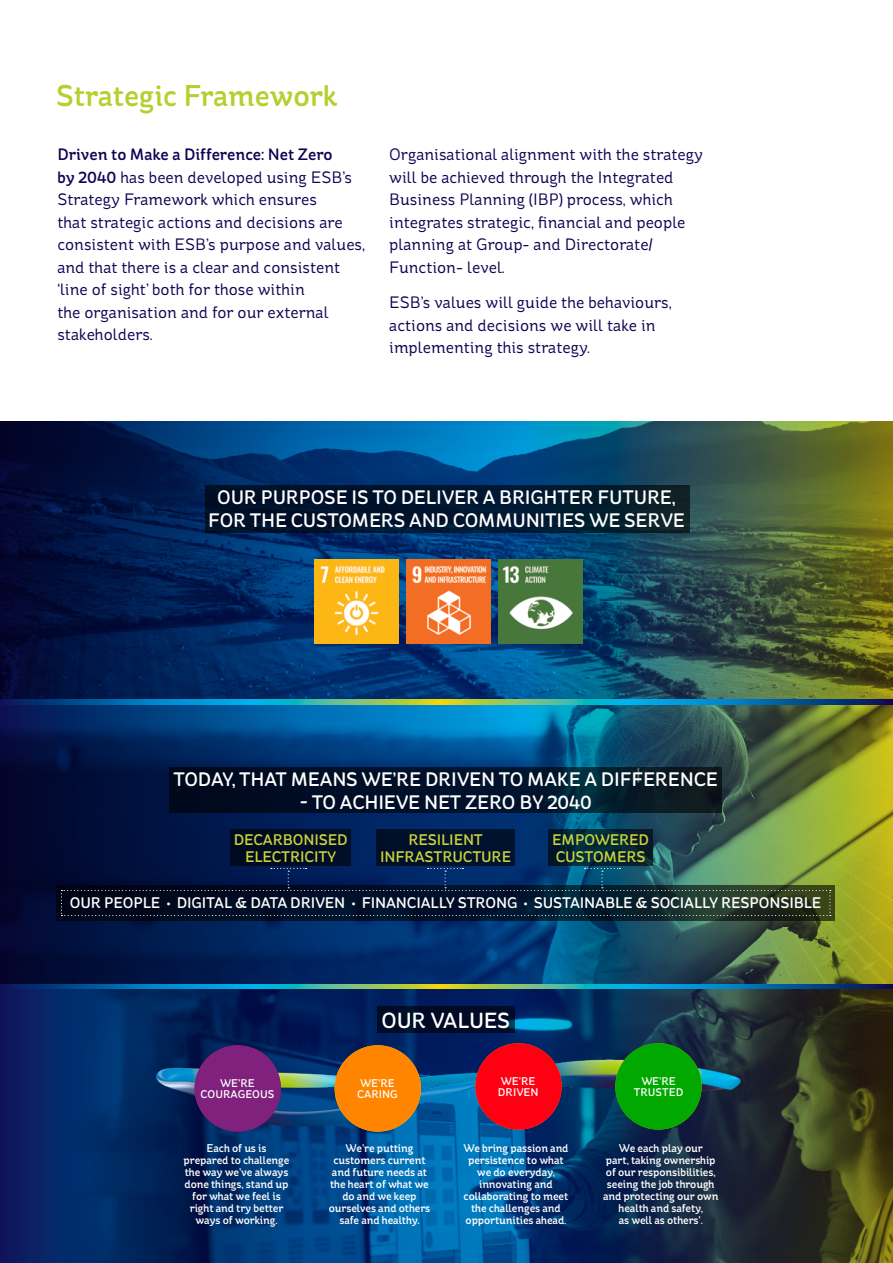
<style>
.page{position:relative;width:893px;height:1263px;background:#fff}
.page>*{position:absolute;margin:0;border:0;box-sizing:border-box;transform-origin:0 0}
.t1{font:500 30px "St Ryde";color:#b6cf2f}
.t2{font:500 21.9px "St Ryde";letter-spacing:-.01em;color:#fff}
.t3{font:500 19.5px/23px "St Ryde";letter-spacing:-.01em;color:#fff;text-align:center}
.t4{font:16.5px/22.5px "St Ryde";color:#110252}
.t5{font:500 15.3px "St Ryde";letter-spacing:-.01em;color:#fff}
.t6{font:500 15.3px/16.4px "St Ryde";letter-spacing:-.01em;color:#cbd33c;text-align:center}
.t7{font:500 11.25px/12px "St Ryde";letter-spacing:-.01em;color:#fff;text-align:center}
.t8{font:500 11.1px/11.4px "St Ryde";color:#fff;text-align:center}
.s1{font-weight:500}
</style>
<div class="page">
<img style="left:0;top:421px;width:893px;height:563px">
<div style="left:205px;top:485px;width:484px;height:47px;background:#000;opacity:.6"></div>
<img style="left:315px;top:560px;width:84px;height:84px">
<img style="left:499px;top:560px;width:84px;height:84px">
<img style="left:407px;top:560px;width:84px;height:84px">
<div style="left:169px;top:767px;width:553px;height:46px;background:#000;opacity:.6"></div>
<div style="left:57px;top:885px;width:778px;height:36px;background:#000;opacity:.6"></div>
<div style="left:231px;top:829px;width:120px;height:37px;background:#000c24"></div>
<div style="left:377px;top:829px;width:138px;height:37px;background:#00122c"></div>
<div style="left:549px;top:829px;width:104px;height:37px;background:#000;opacity:.6"></div>
<svg style="left:61px;top:868px;width:770px;height:48px"></svg>
<img style="left:26px;top:988px;width:867px;height:275px">
<img style="left:143px;top:1046px;width:605px;height:88px">
<div style="left:195px;top:1045px;width:86px;height:86px;background:#80217e;border-radius:50%"></div>
<div style="left:335px;top:1045px;width:86px;height:86px;background:#ff8400;border-radius:50%"></div>
<div style="left:475px;top:1043px;width:87px;height:86px;background:#ff0013;border-radius:50%"></div>
<div style="left:615px;top:1043px;width:87px;height:86px;background:#00a800;border-radius:50%"></div>
<div style="left:377px;top:1007px;width:137px;height:26px;background:#000b26"></div>
<svg style="left:0;top:700px;width:440px;height:4px"></svg>
<svg style="left:440px;top:700px;width:453px;height:4px"></svg>
<svg style="left:0;top:984px;width:440px;height:4px"></svg>
<svg style="left:440px;top:984px;width:453px;height:4px"></svg>
<h1 class="t1" style="left:56px;top:78px;width:283px">Strategic Framework</h1>
<p class="t4" style="left:57px;top:144px;width:309px"><span class="s1">Driven to Make a Difference: Net Zero<br>by 2040</span> has been developed using ESB’s Strategy Framework which ensures<br>that strategic actions and decisions are consistent with ESB’s purpose and values, and that there is a clear and consistent ‘line of sight’ both for those within<br>the organisation and for our external stakeholders.</p>
<p class="t4" style="left:389px;top:144px;width:315px">Organisational alignment with the strategy will be achieved through the Integrated Business Planning (IBP) process, which integrates strategic, financial and people planning at Group- and Directorate/ Function- level.</p>
<p class="t4" style="left:389px;top:291px;width:284px">ESB’s values will guide the behaviours, actions and decisions we will take in implementing this strategy.</p>
<p class="t3" style="left:208px;top:487px;width:478px">OUR PURPOSE IS TO DELIVER A BRIGHTER FUTURE,<br>FOR THE CUSTOMERS AND COMMUNITIES WE SERVE</p>
<p class="t3" style="left:174px;top:768px;width:546px">TODAY, THAT MEANS WE’RE DRIVEN TO MAKE A DIFFERENCE</p>
<p class="t3" style="left:300px;top:791px;width:293px">- TO ACHIEVE NET ZERO BY 2040</p>
<p class="t6" style="left:234px;top:832px;width:115px">DECARBONISED<br>ELECTRICITY</p>
<p class="t6" style="left:380px;top:832px;width:133px">RESILIENT<br>INFRASTRUCTURE</p>
<p class="t6" style="left:552px;top:832px;width:98px;text-align:left">EMPOWERED<br>CUSTOMERS</p>
<p class="t5" style="left:70px;top:894px;width:753px">OUR PEOPLE • DIGITAL &amp; DATA DRIVEN • FINANCIALLY STRONG • SUSTAINABLE &amp; SOCIALLY RESPONSIBLE</p>
<h2 class="t2" style="left:382px;top:1007px;width:130px">OUR VALUES</h2>
<p class="t8" style="left:201px;top:1077px;width:75px">WE’RE<br>COURAGEOUS</p>
<p class="t8" style="left:357px;top:1077px;width:42px;text-align:left">WE’RE<br>CARING</p>
<p class="t8" style="left:498px;top:1075px;width:42px;text-align:left">WE’RE<br>DRIVEN</p>
<p class="t8" style="left:634px;top:1075px;width:51px">WE’RE<br>TRUSTED</p>
<p class="t7" style="left:184px;top:1143px;width:107px">Each of us is prepared to challenge the way we’ve always done things, stand up for what we feel is right and try better ways of working.</p>
<p class="t7" style="left:329px;top:1143px;width:103px">We’re putting customers current and future needs at the heart of what we do and we keep ourselves and others safe and healthy.</p>
<p class="t7" style="left:463px;top:1143px;width:107px">We bring passion and persistence to what we do everyday, innovating and collaborating to meet the challenges and opportunities ahead.</p>
<p class="t7" style="left:603px;top:1143px;width:117px">We each play our<br>part, taking ownership of our responsibilities, seeing the job through and protecting our own health and safety,<br>as well as others’.</p>
</div>
